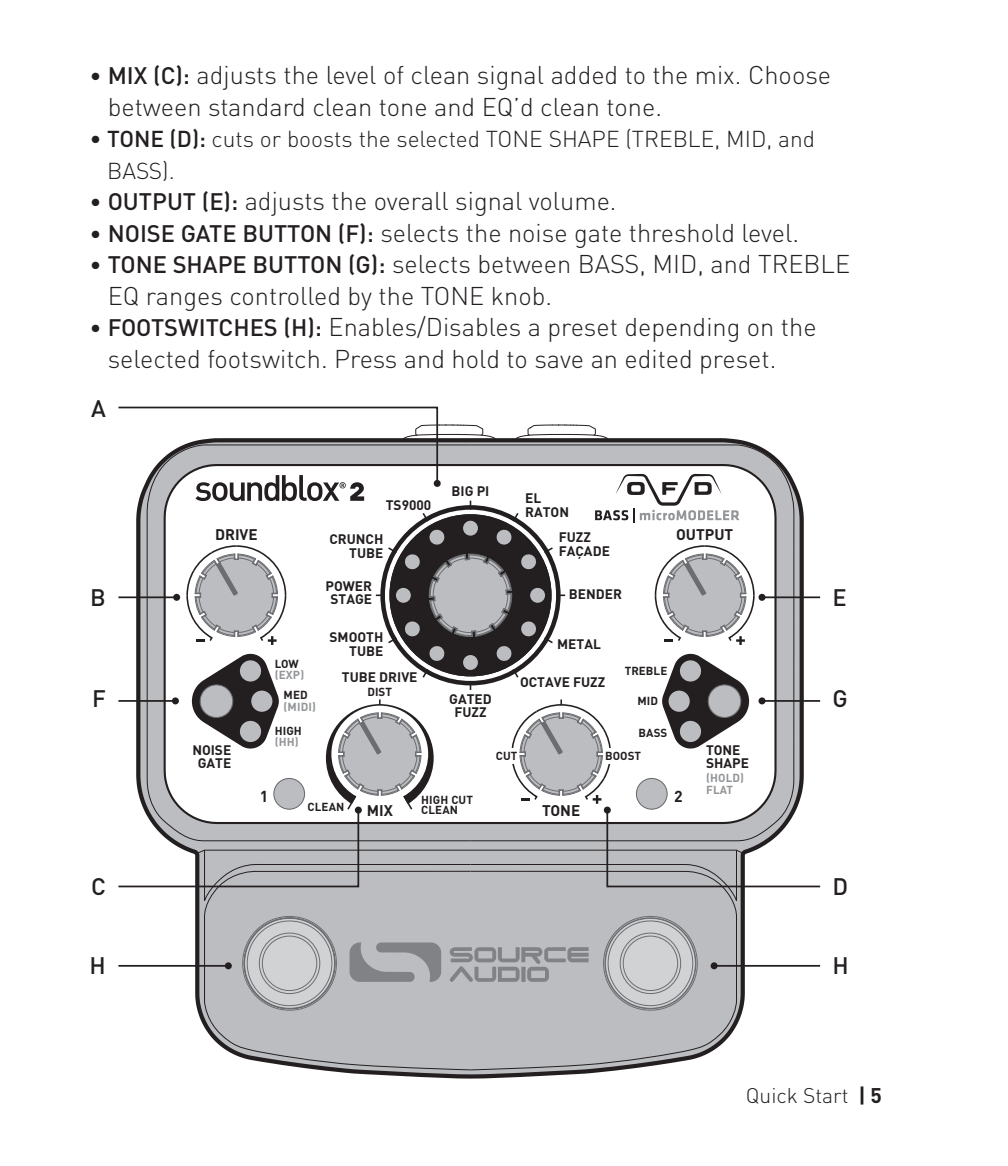
<style>
.page{position:relative;width:1008px;height:1166px;background:#fff}
.page>*{position:absolute;margin:0;border:0;box-sizing:border-box;transform-origin:0 0}
.TEXT_7_25pt{font:300 25.2px/31.5px "DIN";color:#231f20}
.Din_Bold{font:500 23.8px "DIN";color:#231f20}
.TEXT_7_25pt-2{font:300 22.75px/31.5px "DIN";color:#231f20}
.Footer_-_right{font:300 21px "DIN";color:#231f20}
.t1{font:700 15.75px "DIN";color:#231f20}
.t2{font:700 15.05px "DIN";color:#231f20}
.t3{font:700 13.65px/13.7px "DIN";color:#231f20}
.t4{font:700 11.55px/11.5px "DIN";letter-spacing:.005em;color:#231f20}
.t5{font:700 11.55px/11.5px "DIN";letter-spacing:.01em;color:#939598}
.s1{font-weight:500;font-size:22.75px}
.s2{font-weight:500;font-size:23.8px}
.s3{font-weight:500}
.s4{color:#231f20}
.s5{color:#939598}
.s6{font-weight:700}
</style>
<div class="page">
<svg style="left:136px;top:901px;width:668px;height:177px"></svg>
<svg style="left:204px;top:901px;width:266px;height:169px;background:#b5b6b9"></svg>
<svg style="left:470px;top:901px;width:268px;height:169px;background:#b6b7ba"></svg>
<svg style="left:244px;top:917px;width:91px;height:92px;background:#a8a9ac"></svg>
<svg style="left:245px;top:918px;width:90px;height:90px;background:#c5c6c8"></svg>
<div style="left:262px;top:935px;width:55px;height:56px;border:1px solid #6c6d70;border-radius:50%"></div>
<div style="left:259px;top:932px;width:61px;height:62px;border:1px solid #6c6d70;border-radius:50%"></div>
<svg style="left:605px;top:918px;width:91px;height:90px;background:#c4c5c8"></svg>
<div style="left:623px;top:935px;width:55px;height:56px;border:1px solid #6c6d70;border-radius:50%"></div>
<div style="left:620px;top:932px;width:61px;height:62px;border:1px solid #6c6d70;border-radius:50%"></div>
<hr style="left:714px;top:965px;width:106px;height:1px;background:#231f20">
<div style="left:711px;top:962px;width:7px;height:7px;background:#231f20;border-radius:50%"></div>
<svg style="left:118px;top:406px;width:703px;height:495px"></svg>
<div style="left:604px;top:806px;width:7px;height:7px;background:#231f20;border-radius:50%"></div>
<hr style="left:118px;top:596px;width:59px;height:2px;background:#231f20">
<div style="left:173px;top:594px;width:7px;height:7px;background:#231f20;border-radius:50%"></div>
<hr style="left:118px;top:700px;width:57px;height:2px;background:#231f20">
<div style="left:172px;top:697px;width:7px;height:7px;background:#231f20;border-radius:50%"></div>
<hr style="left:118px;top:965px;width:110px;height:1px;background:#231f20">
<div style="left:225px;top:962px;width:7px;height:7px;background:#231f20;border-radius:50%"></div>
<p class="TEXT_7_25pt" style="left:108px;top:59px;width:725px;text-indent:-18px"><span class="s1">•</span> <span class="s2">MIX (C):</span> adjusts the level of clean signal added to the mix. Choose between standard clean tone and EQ’d clean tone.</p>
<p class="TEXT_7_25pt-2" style="left:107px;top:123px;width:710px;text-indent:-17px"><span class="s3">• TONE (D):</span> cuts or boosts the selected TONE SHAPE (TREBLE, MID, and<br>BASS).</p>
<p class="TEXT_7_25pt" style="left:90px;top:185px;width:528px"><span class="s1">•</span> <span class="s2">OUTPUT (E):</span> adjusts the overall signal volume.</p>
<p class="TEXT_7_25pt" style="left:90px;top:216px;width:711px"><span class="s1">•</span> <span class="s2">NOISE GATE BUTTON (F):</span> selects the noise gate threshold level.</p>
<p class="TEXT_7_25pt" style="left:108px;top:248px;width:744px;text-indent:-18px"><span class="s1">•</span> <span class="s2">TONE SHAPE BUTTON (G):</span> selects between BASS, MID, and TREBLE<br>EQ ranges controlled by the TONE knob.</p>
<p class="TEXT_7_25pt" style="left:108px;top:311px;width:710px;text-indent:-18px"><span class="s1">•</span> <span class="s2">FOOTSWITCHES (H):</span> Enables/Disables a preset depending on the selected footswitch. Press and hold to save an edited preset.</p>
<p class="Din_Bold" style="left:91px;top:393px;width:16px">A</p>
<p class="t3" style="left:452px;top:483px;width:39px">BIG PI</p>
<p class="t3" style="left:525px;top:491px;width:45px">EL<br>RATON</p>
<p class="t3" style="left:559px;top:530px;width:53px">FUZZ<br>FAÇADE</p>
<p class="t3" style="left:386px;top:497px;width:47px">TS9000</p>
<p class="t2" style="left:215px;top:524px;width:44px">DRIVE</p>
<p class="t2" style="left:676px;top:524px;width:59px">OUTPUT</p>
<p class="t3" style="left:329px;top:532px;width:56px;text-align:right">CRUNCH<br>TUBE</p>
<p class="Din_Bold" style="left:90px;top:582px;width:17px">B</p>
<p class="t3" style="left:326px;top:578px;width:48px;text-align:center">POWER<br>STAGE</p>
<p class="t3" style="left:569px;top:586px;width:55px">BENDER</p>
<p class="Din_Bold" style="left:832px;top:582px;width:16px">E</p>
<p class="Din_Bold" style="left:92px;top:683px;width:15px">F</p>
<p class="t3" style="left:192px;top:742px;width:40px;text-align:center">NOISE<br>GATE</p>
<p class="t5" style="left:275px;top:657px;width:31px"><span class="s4">LOW </span>(EXP)</p>
<p class="t5" style="left:284px;top:689px;width:34px"><span class="s4">MED </span>(MIDI)</p>
<p class="t4" style="left:275px;top:724px;width:29px">HIGH <span class="s5">(HH)</span></p>
<p class="t3" style="left:330px;top:629px;width:55px;text-align:right">SMOOTH<br>TUBE</p>
<p class="t3" style="left:342px;top:669px;width:77px">TUBE DRIVE</p>
<p class="t4" style="left:367px;top:685px;width:26px">DIST</p>
<p class="t3" style="left:449px;top:692px;width:44px;line-height:12.6px;text-align:center">GATED<br>FUZZ</p>
<p class="t3" style="left:557px;top:636px;width:45px">METAL</p>
<p class="t3" style="left:520px;top:674px;width:87px">OCTAVE FUZZ</p>
<p class="t4" style="left:625px;top:664px;width:44px">TREBLE</p>
<p class="t4" style="left:637px;top:694px;width:22px">MID</p>
<p class="t4" style="left:639px;top:726px;width:30px">BASS</p>
<p class="t4" style="left:496px;top:749px;width:23px">CUT</p>
<p class="t4" style="left:605px;top:749px;width:38px">BOOST</p>
<p class="t3" style="left:706px;top:742px;width:44px">TONE<br>SHAPE</p>
<p class="Din_Bold" style="left:832px;top:683px;width:17px">G</p>
<p class="t1" style="left:260px;top:785px;width:10px">1</p>
<p class="t1" style="left:674px;top:785px;width:10px">2</p>
<p class="t4" style="left:308px;top:801px;width:38px">CLEAN</p>
<p class="t4" style="left:421px;top:793px;width:53px;line-height:10.5px">HIGH CUT<br>CLEAN</p>
<p class="t2" style="left:542px;top:800px;width:40px">TONE</p>
<p class="t2" style="left:367px;top:800px;width:28px">MIX</p>
<p class="t5" style="left:706px;top:771px;width:39px">(HOLD)<br>FLAT</p>
<p class="Din_Bold" style="left:91px;top:871px;width:16px">C</p>
<p class="Din_Bold" style="left:832px;top:871px;width:17px">D</p>
<p class="Din_Bold" style="left:90px;top:950px;width:18px">H</p>
<p class="Din_Bold" style="left:832px;top:950px;width:18px">H</p>
<p class="Footer_-_right" style="left:746px;top:1082px;width:138px">Quick Start <span class="s6">| 5</span></p>
</div>
